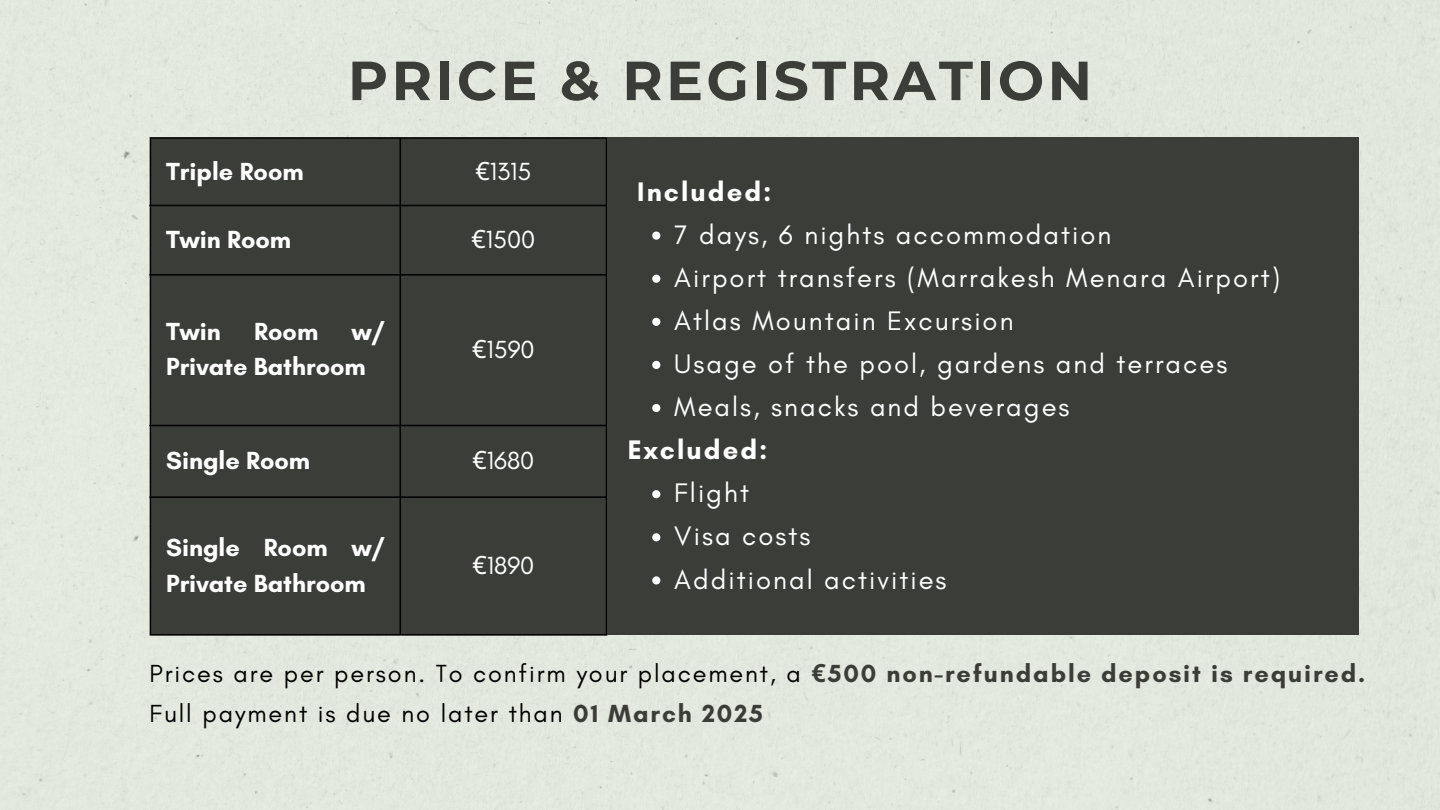
<style>
.page{position:relative;width:1440px;height:810px;background:#e3e8de}
.page>*{position:absolute;margin:0;border:0;box-sizing:border-box;transform-origin:0 0}
.t1{font:700 55px "Montserrat";letter-spacing:.06em;color:#3b3d38}
.t2{font:27.3px "Glacial Indifference";letter-spacing:.075em;color:#fff}
.t3{font:700 27.3px "Glacial Indifference";letter-spacing:.075em;color:#fff}
.t4{font:25.2px "Glacial Indifference";letter-spacing:.075em;color:#000}
.t5{font:700 25.2px/35.2px "Glacial Indifference";color:#fff}
.t6{font:25.2px "Glacial Indifference";color:#fff}
.s1{font-family:"Noto Sans"}
.s2{font-family:"Noto Sans";font-weight:700;color:#3b3d38}
.s3{font-weight:700;color:#3b3d38}
</style>
<div class="page">
<div style="left:151px;top:139px;width:455px;height:495px;background:#3b3d38"></div>
<hr style="left:150px;top:139px;width:1px;height:495px;background:#000">
<hr style="left:400px;top:139px;width:1px;height:495px;background:#000">
<hr style="left:606px;top:139px;width:1px;height:495px;background:#000">
<hr style="left:150px;top:137px;width:457px;height:2px;background:#000">
<hr style="left:150px;top:205px;width:457px;height:1px;background:#000">
<hr style="left:150px;top:274px;width:457px;height:2px;background:#000">
<hr style="left:150px;top:425px;width:457px;height:1px;background:#000">
<hr style="left:150px;top:496px;width:457px;height:2px;background:#000">
<hr style="left:150px;top:634px;width:457px;height:2px;background:#000">
<div style="left:607px;top:137px;width:752px;height:498px;background:#3b3d38"></div>
<svg style="left:652px;top:232px;width:8px;height:8px"></svg>
<svg style="left:652px;top:275px;width:8px;height:8px"></svg>
<svg style="left:652px;top:318px;width:8px;height:8px"></svg>
<svg style="left:652px;top:361px;width:8px;height:8px"></svg>
<svg style="left:652px;top:404px;width:8px;height:8px"></svg>
<svg style="left:652px;top:490px;width:8px;height:8px"></svg>
<svg style="left:652px;top:533px;width:8px;height:8px"></svg>
<svg style="left:652px;top:576px;width:8px;height:8px"></svg>
<p class="t1" style="left:348px;top:47px;width:746px">PRICE &amp; REGISTRATION</p>
<p class="t5" style="left:166px;top:154px;width:139px">Triple Room</p>
<h1 class="t6" style="left:475px;top:156px;width:57px"><span class="s1">€</span>1315</h1>
<p class="t5" style="left:166px;top:222px;width:127px">Twin Room</p>
<p class="t6" style="left:472px;top:224px;width:65px"><span class="s1">€</span>1500</p>
<p class="t5" style="left:166px;top:314px;width:220px;text-indent:186px">w/<br>Private Bathroom</p>
<p class="t5" style="left:166px;top:314px;width:56px">Twin</p>
<p class="t5" style="left:254px;top:314px;width:66px">Room</p>
<p class="t6" style="left:472px;top:334px;width:64px"><span class="s1">€</span>1590</p>
<p class="t5" style="left:166px;top:443px;width:146px">Single Room</p>
<p class="t6" style="left:472px;top:445px;width:63px"><span class="s1">€</span>1680</p>
<p class="t5" style="left:166px;top:530px;width:220px">Single Room w/<br>Private Bathroom</p>
<p class="t6" style="left:472px;top:550px;width:63px"><span class="s1">€</span>1890</p>
<p class="t3" style="left:637px;top:175px;width:136px">Included:</p>
<p class="t2" style="left:674px;top:218px;width:439px">7 days, 6 nights accommodation</p>
<p class="t2" style="left:674px;top:261px;width:607px">Airport transfers (Marrakesh Menara Airport)</p>
<p class="t2" style="left:674px;top:304px;width:341px">Atlas Mountain Excursion</p>
<p class="t2" style="left:674px;top:347px;width:555px">Usage of the pool, gardens and terraces</p>
<h2 class="t2" style="left:674px;top:390px;width:397px">Meals, snacks and beverages</h2>
<p class="t3" style="left:628px;top:433px;width:141px">Excluded:</p>
<p class="t2" style="left:674px;top:476px;width:76px">Flight</p>
<p class="t2" style="left:674px;top:520px;width:138px">Visa costs</p>
<p class="t2" style="left:674px;top:563px;width:274px">Additional activities</p>
<p class="t4" style="left:150px;top:658px;width:1217px">Prices are per person. To confirm your placement, a <span class="s2">€</span><span class="s3">500 non-refundable deposit is required.</span></p>
<h2 class="t4" style="left:150px;top:698px;width:615px">Full payment is due no later than <span class="s3">01 March 2025</span></h2>
</div>
